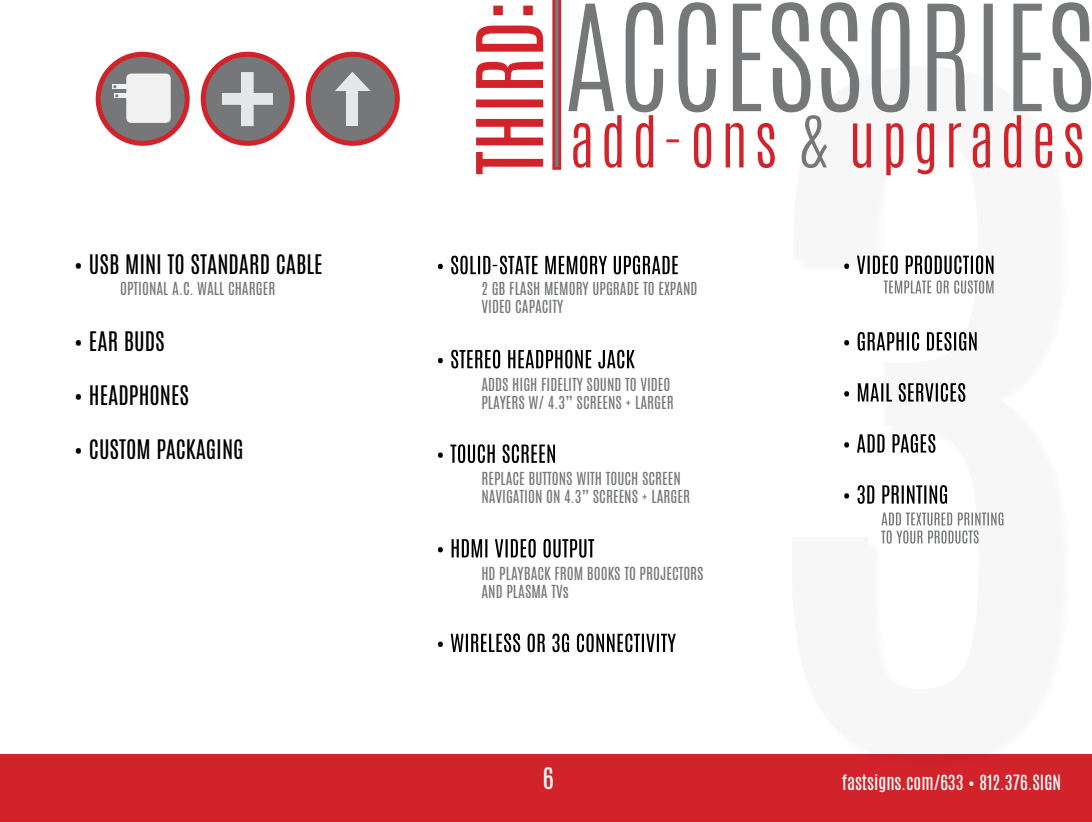
<style>
.page{position:relative;width:1092px;height:822px;background:#fff}
.page>*{position:absolute;margin:0;border:0;box-sizing:border-box;transform-origin:0 0}
.t1{font:25px "Antonio";color:#fff}
.t2{font:22.5px "Antonio";color:#000}
.t3{font:17.5px "Antonio";color:#fff}
.t4{font:15px/18px "Antonio";color:#757779}
</style>
<div class="page">
<div style="left:0;top:754px;width:1091px;height:67px;background:#d2232a"></div>
<div style="left:793px;top:68px;width:279px;height:703px;background:#000;opacity:.75"></div>
<svg style="left:791px;top:112px;width:265px;height:643px"></svg>
<svg style="left:568px;top:2px;width:522px;height:110px"></svg>
<svg style="left:852px;top:115px;width:230px;height:60px"></svg>
<svg style="left:801px;top:115px;width:25px;height:53px"></svg>
<svg style="left:573px;top:115px;width:201px;height:53px"></svg>
<svg style="left:552px;top:0;width:9px;height:170px;background:#ad4f53"></svg>
<svg style="left:438px;top:633px;width:237px;height:19px"></svg>
<svg style="left:438px;top:538px;width:156px;height:19px"></svg>
<svg style="left:438px;top:444px;width:117px;height:19px"></svg>
<svg style="left:438px;top:349px;width:196px;height:19px"></svg>
<svg style="left:438px;top:255px;width:239px;height:19px"></svg>
<svg style="left:844px;top:485px;width:102px;height:18px"></svg>
<svg style="left:844px;top:434px;width:91px;height:18px"></svg>
<svg style="left:844px;top:383px;width:121px;height:18px"></svg>
<svg style="left:844px;top:332px;width:132px;height:18px"></svg>
<svg style="left:844px;top:255px;width:149px;height:19px"></svg>
<div style="left:98px;top:54px;width:89px;height:89px;background:#757779;border-radius:50%"></div>
<div style="left:96px;top:52px;width:94px;height:94px;border:5px solid #d2232a;border-radius:50%"></div>
<div style="left:203px;top:54px;width:89px;height:89px;background:#757779;border-radius:50%"></div>
<div style="left:201px;top:52px;width:94px;height:94px;border:5px solid #d2232a;border-radius:50%"></div>
<svg style="left:222px;top:72px;width:51px;height:54px"></svg>
<div style="left:308px;top:54px;width:89px;height:89px;background:#757779;border-radius:50%"></div>
<div style="left:306px;top:52px;width:94px;height:94px;border:5px solid #d2232a;border-radius:50%"></div>
<div style="left:346px;top:80px;width:12px;height:46px;background:#e6e7e8"></div>
<svg style="left:335px;top:72px;width:35px;height:19px"></svg>
<svg style="left:476px;top:6px;width:67px;height:168px"></svg>
<div style="left:126px;top:73px;width:45px;height:50px;background:#f1f1f2;border-radius:5px"></div>
<svg style="left:112px;top:84px;width:22px;height:5px"></svg>
<svg style="left:114px;top:93px;width:21px;height:5px"></svg>
<svg style="left:883px;top:280px;width:110px;height:13px"></svg>
<svg style="left:881px;top:512px;width:122px;height:31px"></svg>
<h2 class="t2" style="left:74px;top:247px;width:250px">• USB MINI TO STANDARD CABLE</h2>
<p class="t4" style="left:120px;top:279px;width:157px">OPTIONAL A.C. WALL CHARGER</p>
<h2 class="t2" style="left:74px;top:324px;width:92px">• EAR BUDS</h2>
<h2 class="t2" style="left:74px;top:378px;width:117px">• HEADPHONES</h2>
<h2 class="t2" style="left:74px;top:432px;width:171px">• CUSTOM PACKAGING</h2>
<p class="t4" style="left:481px;top:279px;width:217px">2 GB FLASH MEMORY UPGRADE TO EXPAND<br>VIDEO CAPACITY</p>
<p class="t4" style="left:481px;top:375px;width:194px">ADDS HIGH FIDELITY SOUND TO VIDEO<br>PLAYERS W/ 4.3” SCREENS + LARGER</p>
<p class="t4" style="left:481px;top:469px;width:210px">REPLACE BUTTONS WITH TOUCH SCREEN<br>NAVIGATION ON 4.3” SCREENS + LARGER</p>
<p class="t4" style="left:481px;top:564px;width:224px">HD PLAYBACK FROM BOOKS TO PROJECTORS<br>AND PLASMA TVs</p>
<h1 class="t1" style="left:543px;top:760px;width:12px">6</h1>
<p class="t3" style="left:841px;top:769px;width:221px">fastsigns.com/633 • 812.376.SIGN</p>
</div>
